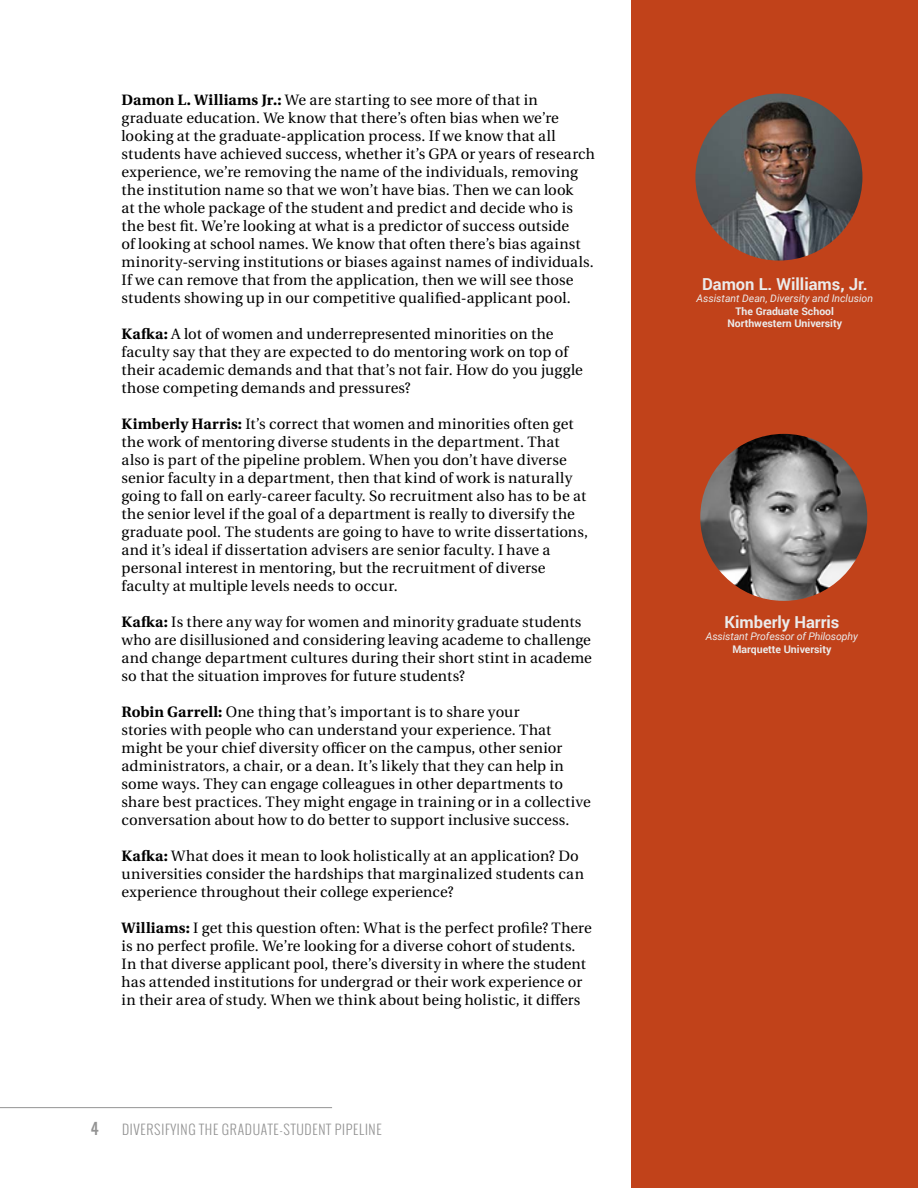
<style>
.page{position:relative;width:918px;height:1188px;background:#fff}
.page>*{position:absolute;margin:0;border:0;box-sizing:border-box;transform-origin:0 0}
.t1{font:700 16.5px "Roboto";color:#ebebeb}
.t2{font:15px/18px "Heuristica";letter-spacing:.01em;color:#000}
.t3{font:15px "Oswald";color:#939393}
.t4{font:300 13.5px "Oswald";letter-spacing:.05em;color:#939393}
.t5{font:italic 10.5px "Roboto";color:#ebebeb}
.t6{font:700 10.5px/12.6px "Roboto";color:#ebebeb;text-align:center}
.s1{font-weight:700}
</style>
<div class="page">
<hr style="left:0;top:1107px;width:332px;height:1px;background:#939393">
<div style="left:631px;top:0;width:287px;height:1188px;background:#c1421a"></div>
<img style="left:700px;top:434px;width:167px;height:167px;border-radius:84px">
<img style="left:695px;top:94px;width:167px;height:167px;border-radius:84px">
<p class="t2" style="left:122px;top:91px;width:475px"><span class="s1">Damon L. Williams Jr.:</span> We are starting to see more of that in graduate education. We know that there’s often bias when we’re looking at the graduate-application process. If we know that all students have achieved success, whether it’s GPA or years of research experience, we’re removing the name of the individuals, removing the institution name so that we won’t have bias. Then we can look<br>at the whole package of the student and predict and decide who is the best fit. We’re looking at what is a predictor of success outside<br>of looking at school names. We know that often there’s bias against minority-serving institutions or biases against names of individuals.<br>If we can remove that from the application, then we will see those students showing up in our competitive qualified-applicant pool.</p>
<p class="t2" style="left:122px;top:325px;width:463px"><span class="s1">Kafka:</span> A lot of women and underrepresented minorities on the faculty say that they are expected to do mentoring work on top of their academic demands and that that’s not fair. How do you juggle those competing demands and pressures?</p>
<p class="t2" style="left:122px;top:415px;width:468px"><span class="s1">Kimberly Harris:</span> It’s correct that women and minorities often get the work of mentoring diverse students in the department. That also is part of the pipeline problem. When you don’t have diverse senior faculty in a department, then that kind of work is naturally going to fall on early-career faculty. So recruitment also has to be at the senior level if the goal of a department is really to diversify the graduate pool. The students are going to have to write dissertations, and it’s ideal if dissertation advisers are senior faculty. I have a personal interest in mentoring, but the recruitment of diverse faculty at multiple levels needs to occur.</p>
<p class="t2" style="left:122px;top:613px;width:472px"><span class="s1">Kafka:</span> Is there any way for women and minority graduate students who are disillusioned and considering leaving academe to challenge and change department cultures during their short stint in academe so that the situation improves for future students?</p>
<p class="t2" style="left:122px;top:703px;width:471px"><span class="s1">Robin Garrell:</span> One thing that’s important is to share your<br>stories with people who can understand your experience. That might be your chief diversity officer on the campus, other senior administrators, a chair, or a dean. It’s likely that they can help in some ways. They can engage colleagues in other departments to share best practices. They might engage in training or in a collective conversation about how to do better to support inclusive success.</p>
<p class="t2" style="left:122px;top:847px;width:464px"><span class="s1">Kafka:</span> What does it mean to look holistically at an application? Do universities consider the hardships that marginalized students can experience throughout their college experience?</p>
<p class="t2" style="left:122px;top:919px;width:472px"><span class="s1">Williams:</span> I get this question often: What is the perfect profile? There is no perfect profile. We’re looking for a diverse cohort of students.<br>In that diverse applicant pool, there’s diversity in where the student has attended institutions for undergrad or their work experience or in their area of study. When we think about being holistic, it differs</p>
<p class="t3" style="left:91px;top:1117px;width:9px">4</p>
<p class="t4" style="left:122px;top:1120px;width:261px">DIVERSIFYING THE GRADUATE-STUDENT PIPELINE</p>
<p class="t1" style="left:702px;top:272px;width:167px">Damon L. Williams, Jr.</p>
<p class="t5" style="left:696px;top:291px;width:178px">Assistant Dean, Diversity and Inclusion</p>
<p class="t6" style="left:728px;top:304px;width:116px">The Graduate School<br>Northwestern University</p>
<p class="t1" style="left:724px;top:610px;width:117px">Kimberly Harris</p>
<p class="t5" style="left:706px;top:629px;width:154px">Assistant Professor of Philosophy</p>
<p class="t6" style="left:732px;top:642px;width:101px">Marquette University</p>
</div>
